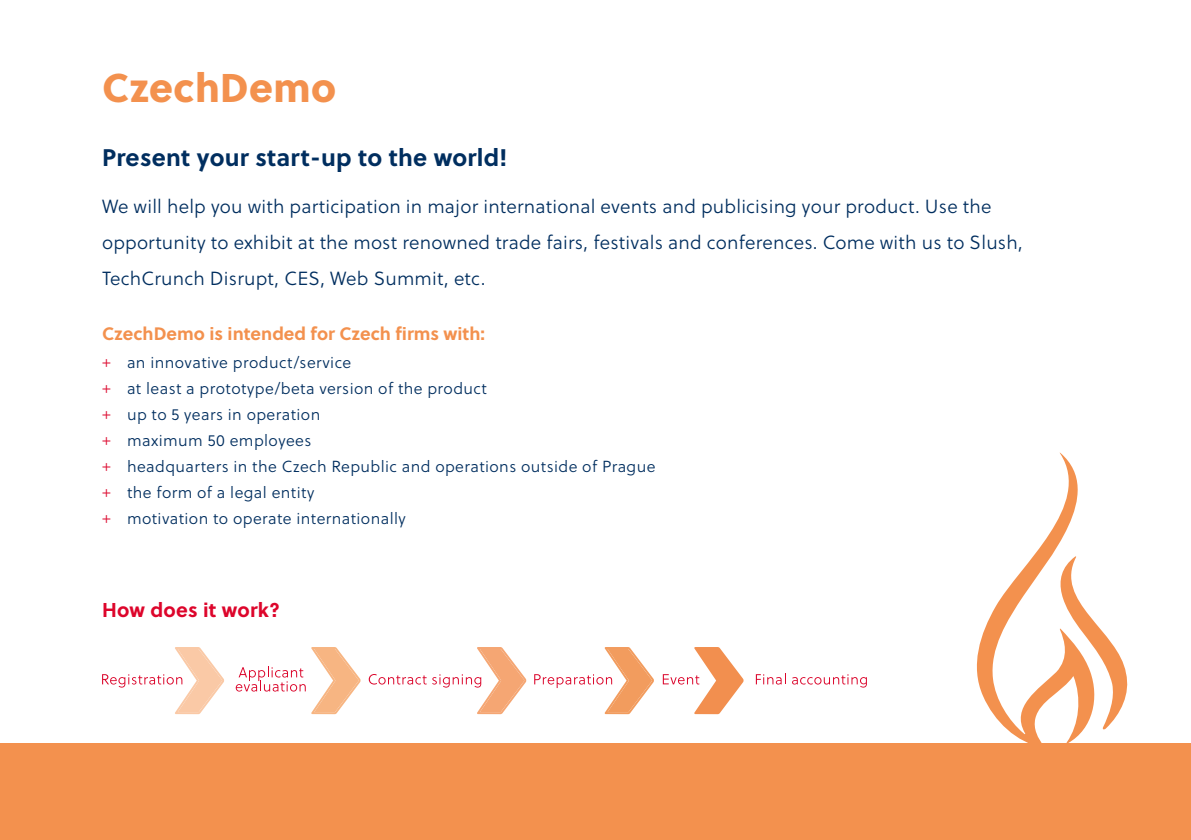
<style>
.page{position:relative;width:1191px;height:840px;background:#fff}
.page>*{position:absolute;margin:0;border:0;box-sizing:border-box;transform-origin:0 0}
.t1{font:40px "Soleil Xb";letter-spacing:.01em;color:#f3914e}
.t2{font:700 24px "Soleil";letter-spacing:.01em;color:#002e5f}
.t3{font:700 20px "Soleil";letter-spacing:.01em;color:#dd052b}
.t4{font:19px/36px "Soleil Lt";letter-spacing:.01em;color:#002e5f}
.t5{font:700 18px "Soleil";color:#f3914e}
.t6{font:16px "Soleil Lt";letter-spacing:.025em;color:#002e5f}
.t7{font:16px "Soleil Lt";color:#dc0b30}
</style>
<div class="page">
<svg style="left:102px;top:647px;width:122px;height:66px"></svg>
<svg style="left:534px;top:647px;width:120px;height:66px"></svg>
<svg style="left:236px;top:647px;width:124px;height:66px"></svg>
<svg style="left:369px;top:647px;width:157px;height:66px"></svg>
<svg style="left:663px;top:647px;width:80px;height:66px"></svg>
<svg style="left:756px;top:674px;width:26px;height:10px"></svg>
<svg style="left:792px;top:674px;width:75px;height:13px"></svg>
<div style="left:0;top:743px;width:1191px;height:96px;background:#f3914e"></div>
<svg style="left:1106px;top:636px;width:22px;height:93px"></svg>
<svg style="left:976px;top:452px;width:130px;height:291px"></svg>
<p class="t1" style="left:102px;top:56px;width:236px">CzechDemo</p>
<p class="t2" style="left:102px;top:138px;width:407px">Present your start-up to the world!</p>
<p class="t4" style="left:102px;top:188px;width:922px">We will help you with participation in major international events and publicising your product. Use the opportunity to exhibit at the most renowned trade fairs, festivals and conferences. Come with us to Slush,<br>TechCrunch Disrupt, CES, Web Summit, etc.</p>
<p class="t5" style="left:102px;top:319px;width:384px">CzechDemo is intended for Czech firms with:</p>
<p class="t7" style="left:102px;top:351px;width:10px">+</p>
<p class="t7" style="left:102px;top:377px;width:10px">+</p>
<p class="t7" style="left:102px;top:403px;width:10px">+</p>
<p class="t7" style="left:102px;top:429px;width:10px">+</p>
<p class="t7" style="left:102px;top:455px;width:10px">+</p>
<p class="t7" style="left:102px;top:481px;width:10px">+</p>
<p class="t7" style="left:102px;top:507px;width:10px">+</p>
<p class="t6" style="left:127px;top:351px;width:226px">an innovative product/service</p>
<p class="t6" style="left:127px;top:377px;width:361px">at least a prototype/beta version of the product</p>
<p class="t6" style="left:127px;top:403px;width:195px">up to 5 years in operation</p>
<p class="t6" style="left:127px;top:429px;width:186px">maximum 50 employees</p>
<p class="t6" style="left:127px;top:455px;width:530px">headquarters in the Czech Republic and operations outside of Prague</p>
<p class="t6" style="left:127px;top:481px;width:189px">the form of a legal entity</p>
<p class="t6" style="left:127px;top:507px;width:280px">motivation to operate internationally</p>
<p class="t3" style="left:102px;top:593px;width:180px">How does it work?</p>
</div>
